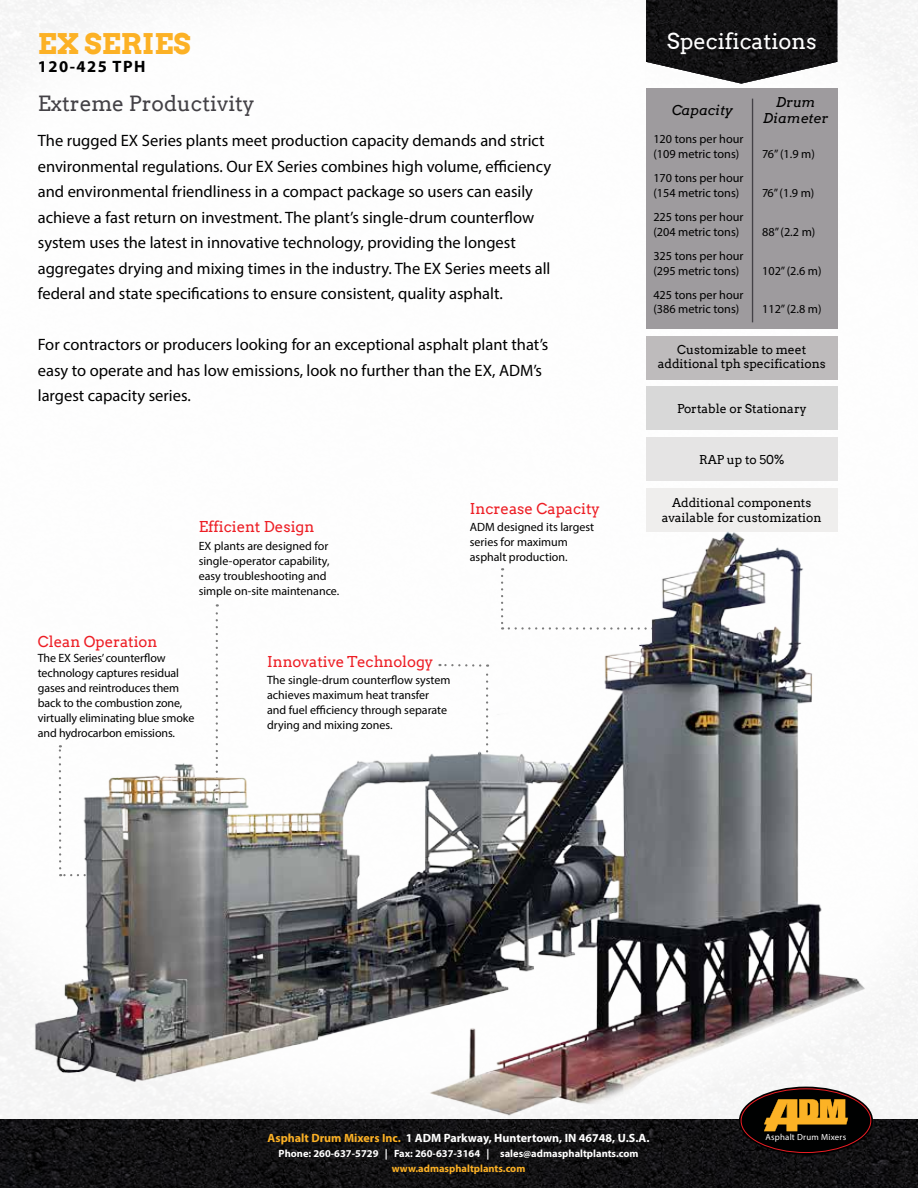
<style>
.page{position:relative;width:918px;height:1188px;background:#fff}
.page>*{position:absolute;margin:0;border:0;box-sizing:border-box;transform-origin:0 0}
.t1{font:700 28.5px "Arvo";color:#fcb125}
.t2{font:21.9px "Arvo";color:#fff}
.t3{font:21px "Arvo";color:#434146}
.t4{font:16.5px/25.5px "Myriad Pro";color:#000}
.t5{font:700 16.5px "Myriad Pro";letter-spacing:.09em;color:#000}
.t6{font:15px "Arvo";color:#ed1d24}
.t7{font:italic 13.65px/16.4px "Arvo";color:#000;text-align:center}
.t8{font:12.15px/14.7px "Myriad Pro";color:#000}
.t9{font:12.15px/14.7px "Arvo";color:#000;text-align:center}
.t10{font:12px/15px "Myriad Pro";color:#000}
.t11{font:700 12px "Myriad Pro";color:#fff}
.t12{font:700 10.5px "Myriad Pro";color:#fff}
.t13{font:700 10.5px "Myriad Pro";color:#fcb125}
.t14{font:8.85px "Myriad Pro";letter-spacing:.025em;color:#fff}
.s1{color:#fcb125}
</style>
<div class="page">
<svg style="left:0;top:1123px;width:918px;height:65px;background:#111112"></svg>
<div style="left:739px;top:1087px;width:134px;height:68px;background:#000101;border-radius:50%"></div>
<svg style="left:764px;top:1123px;width:83px;height:8px"></svg>
<svg style="left:646px;top:0;width:191px;height:84px;background:#303031"></svg>
<div style="left:646px;top:88px;width:191px;height:241px;background:#9e9b9e"></div>
<div style="left:646px;top:336px;width:191px;height:44px;background:#bebbbc"></div>
<div style="left:646px;top:387px;width:191px;height:43px;background:#d8d8d8"></div>
<div style="left:646px;top:437px;width:191px;height:44px;background:#e5e4e4"></div>
<hr style="left:752px;top:99px;width:1px;height:223px;background:#434146">
<img style="left:0;top:488px;width:918px;height:635px">
<h1 class="t1" style="left:38px;top:26px;width:155px">EX SERIES</h1>
<p class="t5" style="left:38px;top:56px;width:109px">120-425 TPH</p>
<p class="t3" style="left:38px;top:90px;width:219px">Extreme Productivity</p>
<p class="t4" style="left:38px;top:128px;width:515px">The rugged EX Series plants meet production capacity demands and strict environmental regulations. Our EX Series combines high volume, efficiency and environmental friendliness in a compact package so users can easily achieve a fast return on investment. The plant’s single-drum counterflow system uses the latest in innovative technology, providing the longest aggregates drying and mixing times in the industry. The EX Series meets all federal and state specifications to ensure consistent, quality asphalt.</p>
<p class="t4" style="left:38px;top:332px;width:512px">For contractors or producers looking for an exceptional asphalt plant that’s easy to operate and has low emissions, look no further than the EX, ADM’s largest capacity series.</p>
<p class="t6" style="left:199px;top:517px;width:117px">Efficient Design</p>
<p class="t6" style="left:38px;top:632px;width:121px">Clean Operation</p>
<p class="t10" style="left:199px;top:538px;width:142px">EX plants are designed for single-operator capability, easy troubleshooting and simple on-site maintenance.</p>
<p class="t10" style="left:38px;top:651px;width:158px">The EX Series’ counterflow technology captures residual gases and reintroduces them back to the combustion zone, virtually eliminating blue smoke and hydrocarbon emissions.</p>
<p class="t6" style="left:267px;top:652px;width:168px">Innovative Technology</p>
<p class="t10" style="left:267px;top:673px;width:185px">The single-drum counterflow system achieves maximum heat transfer and fuel efficiency through separate drying and mixing zones.</p>
<p class="t6" style="left:470px;top:499px;width:132px">Increase Capacity</p>
<p class="t10" style="left:470px;top:519px;width:126px">ADM designed its largest series for maximum asphalt production.</p>
<h2 class="t2" style="left:667px;top:27px;width:151px">Specifications</h2>
<p class="t7" style="left:672px;top:102px;width:62px">Capacity</p>
<p class="t7" style="left:763px;top:94px;width:67px">Drum<br>Diameter</p>
<p class="t8" style="left:653px;top:132px;width:92px">120 tons per hour (109 metric tons)</p>
<p class="t8" style="left:762px;top:146px;width:54px">76” (1.9 m)</p>
<p class="t8" style="left:653px;top:171px;width:92px">170 tons per hour (154 metric tons)</p>
<p class="t8" style="left:653px;top:209px;width:92px">225 tons per hour (204 metric tons)</p>
<p class="t8" style="left:653px;top:248px;width:92px">325 tons per hour (295 metric tons)</p>
<p class="t8" style="left:653px;top:287px;width:92px">425 tons per hour (386 metric tons)</p>
<p class="t8" style="left:762px;top:185px;width:54px">76” (1.9 m)</p>
<p class="t8" style="left:762px;top:224px;width:55px">88” (2.2 m)</p>
<p class="t8" style="left:762px;top:263px;width:61px">102” (2.6 m)</p>
<p class="t8" style="left:762px;top:302px;width:61px">112” (2.8 m)</p>
<p class="t9" style="left:658px;top:342px;width:169px">Customizable to meet additional tph specifications</p>
<p class="t9" style="left:677px;top:401px;width:131px">Portable or Stationary</p>
<p class="t9" style="left:699px;top:452px;width:87px">RAP up to 50%</p>
<p class="t9" style="left:662px;top:495px;width:161px">Additional components available for customization</p>
<p class="t11" style="left:268px;top:1131px;width:383px"><span class="s1">Asphalt Drum Mixers Inc.</span> 1 ADM Parkway, Huntertown, IN 46748, U.S.A.</p>
<p class="t12" style="left:279px;top:1147px;width:361px">Phone: 260-637-5729 | Fax: 260-637-3164 | sales@admasphaltplants.com</p>
<p class="t13" style="left:392px;top:1162px;width:135px">www.admasphaltplants.com</p>
<p class="t14" style="left:766px;top:1132px;width:82px">Asphalt Drum Mixers</p>
</div>
